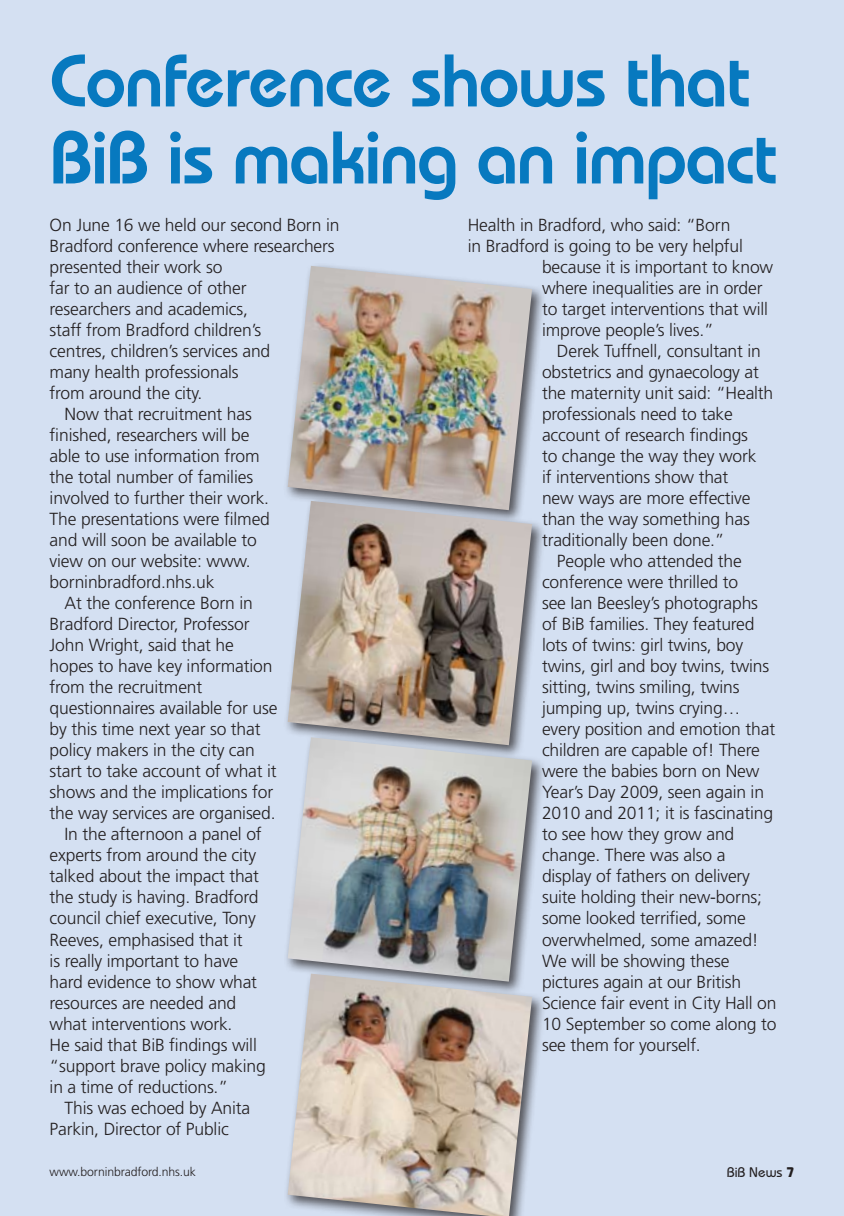
<style>
.page{position:relative;width:844px;height:1216px;background:#fff}
.page>*{position:absolute;margin:0;border:0;box-sizing:border-box;transform-origin:0 0}
.t1{font:600 74.38px/77px "Bauhaus IT Cby BT";letter-spacing:-.02em;color:#0779bf}
.t2{font:300 17.5px "Frutiger";letter-spacing:-.01em;color:#231f20}
.t3{font:500 14px "Bauhaus IT Cby BT";color:#231f20}
.t4{font:300 12.25px "Frutiger";letter-spacing:-.01em;color:#231f20}
.s1{font-weight:700}
</style>
<div class="page">
<div style="left:0;top:0;width:843px;height:1215px;background:#d4e0f2"></div>
<div style="left:283px;top:261px;width:262px;height:954px;background:#231f20;opacity:.75"></div>
<img style="left:287px;top:981px;width:245px;height:234px">
<img style="left:287px;top:745px;width:245px;height:236px">
<img style="left:287px;top:266px;width:245px;height:235px">
<img style="left:287px;top:501px;width:245px;height:244px">
<h1 class="t1" style="left:50px;top:41px;width:729px">Conference shows that<br>BiB is making an impact</h1>
<p class="t2" style="left:50px;top:215px;width:291px">On June 16 we held our second Born in</p>
<p class="t2" style="left:50px;top:236px;width:286px">Bradford conference where researchers</p>
<p class="t2" style="left:50px;top:257px;width:174px">presented their work so</p>
<p class="t2" style="left:50px;top:278px;width:198px">far to an audience of other</p>
<p class="t2" style="left:50px;top:299px;width:200px">researchers and academics,</p>
<p class="t2" style="left:50px;top:320px;width:213px">staff from Bradford children’s</p>
<p class="t2" style="left:50px;top:341px;width:222px">centres, children’s services and</p>
<p class="t2" style="left:50px;top:362px;width:190px">many health professionals</p>
<p class="t2" style="left:50px;top:383px;width:154px">from around the city.</p>
<p class="t2" style="left:64px;top:404px;width:189px">Now that recruitment has</p>
<p class="t2" style="left:50px;top:425px;width:201px">finished, researchers will be</p>
<p class="t2" style="left:50px;top:446px;width:211px">able to use information from</p>
<p class="t2" style="left:50px;top:467px;width:205px">the total number of families</p>
<p class="t2" style="left:50px;top:488px;width:221px">involved to further their work.</p>
<p class="t2" style="left:50px;top:509px;width:222px">The presentations were filmed</p>
<p class="t2" style="left:50px;top:530px;width:209px">and will soon be available to</p>
<p class="t2" style="left:50px;top:551px;width:203px">view on our website: www.</p>
<p class="t2" style="left:50px;top:572px;width:166px">borninbradford.nhs.uk</p>
<p class="t2" style="left:64px;top:593px;width:190px">At the conference Born in</p>
<p class="t2" style="left:50px;top:614px;width:201px">Bradford Director, Professor</p>
<p class="t2" style="left:50px;top:635px;width:186px">John Wright, said that he</p>
<p class="t2" style="left:50px;top:656px;width:224px">hopes to have key information</p>
<p class="t2" style="left:50px;top:677px;width:154px">from the recruitment</p>
<p class="t2" style="left:50px;top:698px;width:229px">questionnaires available for use</p>
<p class="t2" style="left:50px;top:719px;width:212px">by this time next year so that</p>
<p class="t2" style="left:50px;top:740px;width:207px">policy makers in the city can</p>
<p class="t2" style="left:50px;top:761px;width:228px">start to take account of what it</p>
<p class="t2" style="left:50px;top:782px;width:225px">shows and the implications for</p>
<p class="t2" style="left:50px;top:803px;width:227px">the way services are organised.</p>
<p class="t2" style="left:64px;top:824px;width:199px">In the afternoon a panel of</p>
<p class="t2" style="left:50px;top:845px;width:208px">experts from around the city</p>
<p class="t2" style="left:50px;top:866px;width:211px">talked about the impact that</p>
<p class="t2" style="left:50px;top:887px;width:210px">the study is having. Bradford</p>
<p class="t2" style="left:50px;top:908px;width:208px">council chief executive, Tony</p>
<p class="t2" style="left:50px;top:929px;width:195px">Reeves, emphasised that it</p>
<p class="t2" style="left:50px;top:950px;width:190px">is really important to have</p>
<p class="t2" style="left:50px;top:971px;width:209px">hard evidence to show what</p>
<p class="t2" style="left:50px;top:992px;width:188px">resources are needed and</p>
<p class="t2" style="left:50px;top:1013px;width:184px">what interventions work.</p>
<p class="t2" style="left:50px;top:1034px;width:209px">He said that BiB findings will</p>
<p class="t2" style="left:50px;top:1055px;width:218px">“support brave policy making</p>
<p class="t2" style="left:50px;top:1076px;width:180px">in a time of reductions.”</p>
<p class="t2" style="left:64px;top:1097px;width:187px">This was echoed by Anita</p>
<p class="t2" style="left:50px;top:1118px;width:181px">Parkin, Director of Public</p>
<p class="t2" style="left:467px;top:215px;width:264px">Health in Bradford, who said: “Born</p>
<p class="t2" style="left:467px;top:236px;width:277px">in Bradford is going to be very helpful</p>
<p class="t2" style="left:542px;top:257px;width:233px">because it is important to know</p>
<p class="t2" style="left:542px;top:278px;width:222px">where inequalities are in order</p>
<p class="t2" style="left:542px;top:299px;width:227px">to target interventions that will</p>
<p class="t2" style="left:542px;top:320px;width:173px">improve people’s lives.”</p>
<p class="t2" style="left:556px;top:341px;width:205px">Derek Tuffnell, consultant in</p>
<p class="t2" style="left:542px;top:362px;width:218px">obstetrics and gynaecology at</p>
<p class="t2" style="left:542px;top:383px;width:233px">the maternity unit said: “Health</p>
<p class="t2" style="left:542px;top:404px;width:192px">professionals need to take</p>
<p class="t2" style="left:542px;top:425px;width:207px">account of research findings</p>
<p class="t2" style="left:542px;top:446px;width:216px">to change the way they work</p>
<p class="t2" style="left:542px;top:467px;width:188px">if interventions show that</p>
<p class="t2" style="left:542px;top:488px;width:210px">new ways are more effective</p>
<p class="t2" style="left:542px;top:509px;width:209px">than the way something has</p>
<p class="t2" style="left:542px;top:530px;width:184px">traditionally been done.”</p>
<p class="t2" style="left:556px;top:551px;width:186px">People who attended the</p>
<p class="t2" style="left:542px;top:572px;width:198px">conference were thrilled to</p>
<p class="t2" style="left:542px;top:593px;width:217px">see Ian Beesley’s photographs</p>
<p class="t2" style="left:542px;top:614px;width:214px">of BiB families. They featured</p>
<p class="t2" style="left:542px;top:635px;width:203px">lots of twins: girl twins, boy</p>
<p class="t2" style="left:542px;top:656px;width:228px">twins, girl and boy twins, twins</p>
<p class="t2" style="left:542px;top:677px;width:199px">sitting, twins smiling, twins</p>
<p class="t2" style="left:542px;top:698px;width:200px">jumping up, twins crying…</p>
<p class="t2" style="left:542px;top:719px;width:234px">every position and emotion that</p>
<p class="t2" style="left:542px;top:740px;width:219px">children are capable of! There</p>
<p class="t2" style="left:542px;top:761px;width:219px">were the babies born on New</p>
<p class="t2" style="left:542px;top:782px;width:223px">Year’s Day 2009, seen again in</p>
<p class="t2" style="left:542px;top:803px;width:232px">2010 and 2011; it is fascinating</p>
<p class="t2" style="left:542px;top:824px;width:194px">to see how they grow and</p>
<p class="t2" style="left:542px;top:845px;width:185px">change. There was also a</p>
<p class="t2" style="left:542px;top:866px;width:209px">display of fathers on delivery</p>
<p class="t2" style="left:542px;top:887px;width:221px">suite holding their new-borns;</p>
<p class="t2" style="left:542px;top:908px;width:205px">some looked terrified, some</p>
<p class="t2" style="left:542px;top:929px;width:218px">overwhelmed, some amazed!</p>
<p class="t2" style="left:542px;top:950px;width:189px">We will be showing these</p>
<p class="t2" style="left:542px;top:971px;width:200px">pictures again at our British</p>
<p class="t2" style="left:542px;top:992px;width:236px">Science fair event in City Hall on</p>
<p class="t2" style="left:542px;top:1013px;width:236px">10 September so come along to</p>
<p class="t2" style="left:542px;top:1034px;width:160px">see them for yourself.</p>
<p class="t4" style="left:50px;top:1164px;width:148px">www.borninbradford.nhs.uk</p>
<p class="t3" style="left:726px;top:1163px;width:69px">BiB News <span class="s1">7</span></p>
</div>
